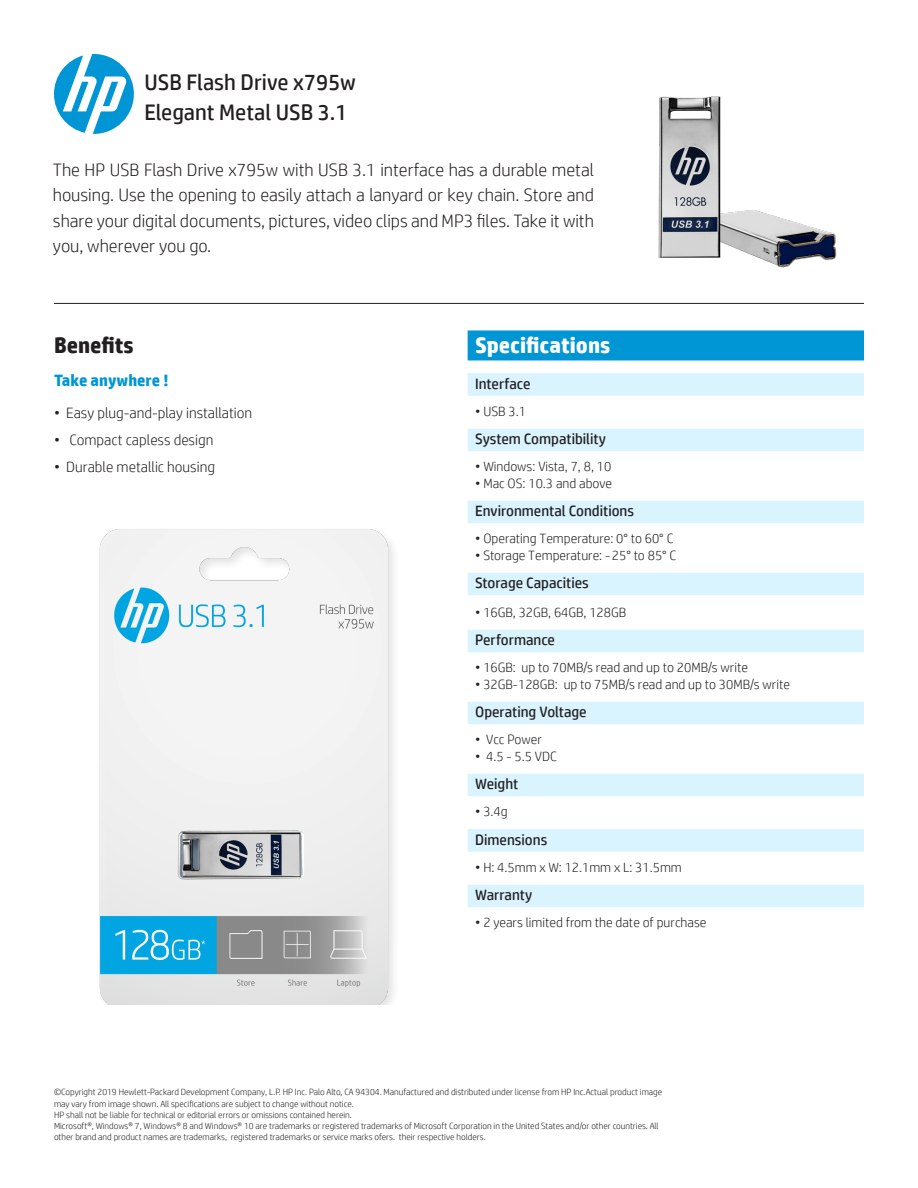
<style>
.page{position:relative;width:918px;height:1188px;background:#fff}
.page>*{position:absolute;margin:0;border:0;box-sizing:border-box;transform-origin:0 0}
.h1-Logo{font:22.5px "HP Simplified";color:#231f20}
.h2_Specifications_Bl{font:700 22.5px "HP Simplified";color:#fff}
.h2-Benefits{font:700 22.5px "HP Simplified";color:#231f20}
.h1-Logo-2{font:300 18px/25.5px "HP Simplified";color:#231f20;text-align:justify}
.h3-Benefits{font:700 16.5px "HP Simplified";color:#0096d6}
.h3_Specifications_Gr{font:15px "HP Simplified";color:#231f20}
.Body-Benefits{font:300 15px "HP Simplified";color:#231f20}
.Body-Specifications{font:300 13.5px "HP Simplified";color:#231f20}
.Disclaimer{font:300 9px/11.2px "HP Simplified";color:#231f20}
</style>
<div class="page">
<div style="left:468px;top:330px;width:396px;height:30px;background:#0096d6"></div>
<div style="left:468px;top:373px;width:396px;height:23px;background:#d9f3ff"></div>
<div style="left:468px;top:429px;width:396px;height:22px;background:#d9f3ff"></div>
<div style="left:468px;top:501px;width:396px;height:22px;background:#d9f3ff"></div>
<div style="left:468px;top:573px;width:396px;height:22px;background:#d9f3ff"></div>
<div style="left:468px;top:630px;width:396px;height:22px;background:#d9f3ff"></div>
<div style="left:468px;top:702px;width:396px;height:22px;background:#d9f3ff"></div>
<div style="left:468px;top:774px;width:396px;height:22px;background:#d9f3ff"></div>
<div style="left:468px;top:829px;width:396px;height:23px;background:#d9f3ff"></div>
<div style="left:468px;top:885px;width:396px;height:22px;background:#d9f3ff"></div>
<svg style="left:54px;top:54px;width:80px;height:80px"></svg>
<hr style="left:54px;top:303px;width:810px;height:1px;background:#231f20">
<img style="left:99px;top:529px;width:369px;height:476px">
<img style="left:772px;top:216px;width:65px;height:52px">
<img style="left:658px;top:96px;width:118px;height:167px">
<p class="h1-Logo" style="left:144px;top:70px;width:213px">USB Flash Drive x795w</p>
<p class="h1-Logo" style="left:144px;top:100px;width:205px">Elegant Metal USB 3.1</p>
<p class="h1-Logo-2" style="left:53px;top:157px;width:543px">The HP USB Flash Drive x795w with USB 3.1 interface has a durable metal housing. Use the opening to easily attach a lanyard or key chain. Store and share your digital documents, pictures, video clips and MP3 files. Take it with you, wherever you go.</p>
<p class="h2-Benefits" style="left:54px;top:332px;width:81px">Benefits</p>
<p class="h3-Benefits" style="left:54px;top:371px;width:116px">Take anywhere !</p>
<p class="Body-Benefits" style="left:54px;top:404px;width:200px">• Easy plug-and-play installation</p>
<p class="Body-Benefits" style="left:54px;top:431px;width:161px">• Compact capless design</p>
<p class="Body-Benefits" style="left:54px;top:458px;width:163px">• Durable metallic housing</p>
<p class="h2_Specifications_Bl" style="left:475px;top:332px;width:137px">Specifications</p>
<p class="h3_Specifications_Gr" style="left:475px;top:375px;width:57px">Interface</p>
<p class="Body-Specifications" style="left:475px;top:404px;width:52px">• USB 3.1</p>
<p class="h3_Specifications_Gr" style="left:475px;top:431px;width:132px">System Compatibility</p>
<p class="Body-Specifications" style="left:475px;top:459px;width:138px">• Windows: Vista, 7, 8, 10</p>
<p class="Body-Specifications" style="left:475px;top:476px;width:138px">• Mac OS: 10.3 and above</p>
<p class="h3_Specifications_Gr" style="left:475px;top:503px;width:161px">Environmental Conditions</p>
<p class="Body-Specifications" style="left:475px;top:531px;width:200px">• Operating Temperature: 0° to 60° C</p>
<p class="Body-Specifications" style="left:475px;top:548px;width:203px">• Storage Temperature: - 25° to 85° C</p>
<p class="h3_Specifications_Gr" style="left:475px;top:575px;width:115px">Storage Capacities</p>
<p class="Body-Specifications" style="left:475px;top:605px;width:153px">• 16GB, 32GB, 64GB, 128GB</p>
<p class="h3_Specifications_Gr" style="left:475px;top:632px;width:81px">Performance</p>
<p class="Body-Specifications" style="left:475px;top:660px;width:274px">• 16GB: up to 70MB/s read and up to 20MB/s write</p>
<p class="Body-Specifications" style="left:475px;top:677px;width:316px">• 32GB-128GB: up to 75MB/s read and up to 30MB/s write</p>
<p class="h3_Specifications_Gr" style="left:475px;top:704px;width:113px">Operating Voltage</p>
<p class="Body-Specifications" style="left:475px;top:732px;width:68px">• Vcc Power</p>
<p class="Body-Specifications" style="left:475px;top:749px;width:83px">• 4.5 - 5.5 VDC</p>
<p class="h3_Specifications_Gr" style="left:475px;top:776px;width:45px">Weight</p>
<p class="Body-Specifications" style="left:475px;top:804px;width:34px">• 3.4g</p>
<p class="h3_Specifications_Gr" style="left:475px;top:831px;width:74px">Dimensions</p>
<p class="Body-Specifications" style="left:475px;top:860px;width:208px">• H: 4.5mm x W: 12.1mm x L: 31.5mm</p>
<p class="h3_Specifications_Gr" style="left:475px;top:887px;width:59px">Warranty</p>
<p class="Body-Specifications" style="left:475px;top:915px;width:233px">• 2 years limited from the date of purchase</p>
<p class="Disclaimer" style="left:54px;top:1086px;width:610px">©Copyright 2019 Hewlett-Packard Development Company, L.P. HP Inc. Palo Alto, CA 94304. Manufactured and distributed under license from HP Inc.Actual product image may vary from image shown. All specifications are subject to change without notice.</p>
<p class="Disclaimer" style="left:54px;top:1109px;width:299px">HP shall not be liable for technical or editorial errors or omissions contained herein.</p>
<p class="Disclaimer" style="left:54px;top:1120px;width:606px">Microsoft®, Windows® 7, Windows® 8 and Windows® 10 are trademarks or registered trademarks of Microsoft Corporation in the United States and/or other countries. All other brand and product names are trademarks, registered trademarks or service marks ofers. their respective holders.</p>
</div>
